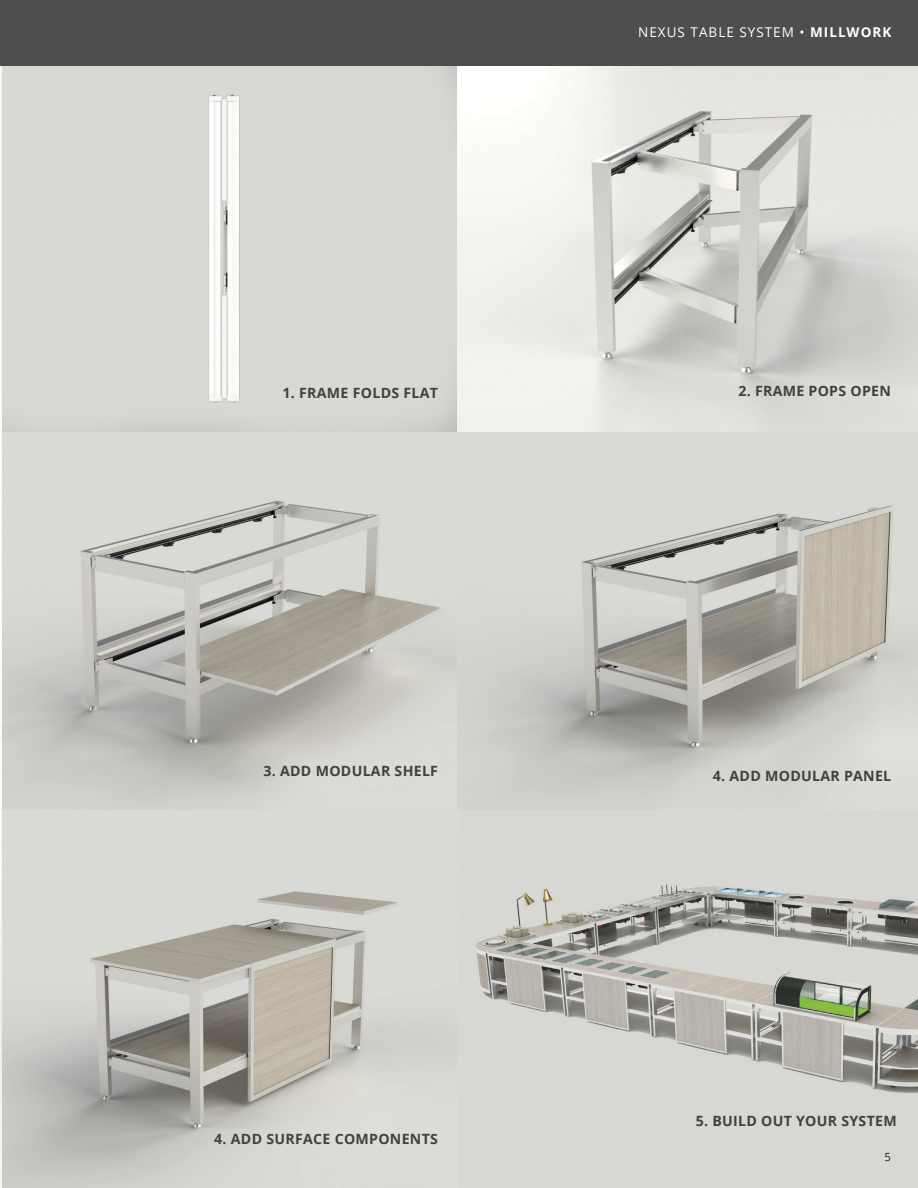
<style>
.page{position:relative;width:918px;height:1188px;background:#fff}
.page>*{position:absolute;margin:0;border:0;box-sizing:border-box;transform-origin:0 0}
.t1{font:700 14.1px "Open Sans";letter-spacing:.02em;color:#414142}
.t2{font:13.5px "Open Sans";letter-spacing:.075em;color:#fff}
.t3{font:11.25px "Open Sans";color:#231f20}
.s1{font-weight:700}
</style>
<div class="page">
<img style="left:1px;top:65px;width:457px;height:1123px">
<img style="left:458px;top:65px;width:460px;height:1123px">
<img style="left:0;top:65px;width:1px;height:1122px">
<div style="left:0;top:0;width:918px;height:65px;background:#4d4e50"></div>
<p class="t1" style="left:283px;top:382px;width:157px">1. FRAME FOLDS FLAT</p>
<p class="t2" style="left:638px;top:23px;width:255px">NEXUS TABLE SYSTEM • <span class="s1">MILLWORK</span></p>
<p class="t1" style="left:738px;top:381px;width:154px">2. FRAME POPS OPEN</p>
<p class="t1" style="left:264px;top:761px;width:176px">3. ADD MODULAR SHELF</p>
<p class="t1" style="left:713px;top:766px;width:180px">4. ADD MODULAR PANEL</p>
<p class="t1" style="left:214px;top:1129px;width:225px">4. ADD SURFACE COMPONENTS</p>
<p class="t1" style="left:696px;top:1111px;width:203px">5. BUILD OUT YOUR SYSTEM</p>
<p class="t3" style="left:885px;top:1149px;width:8px">5</p>
</div>
